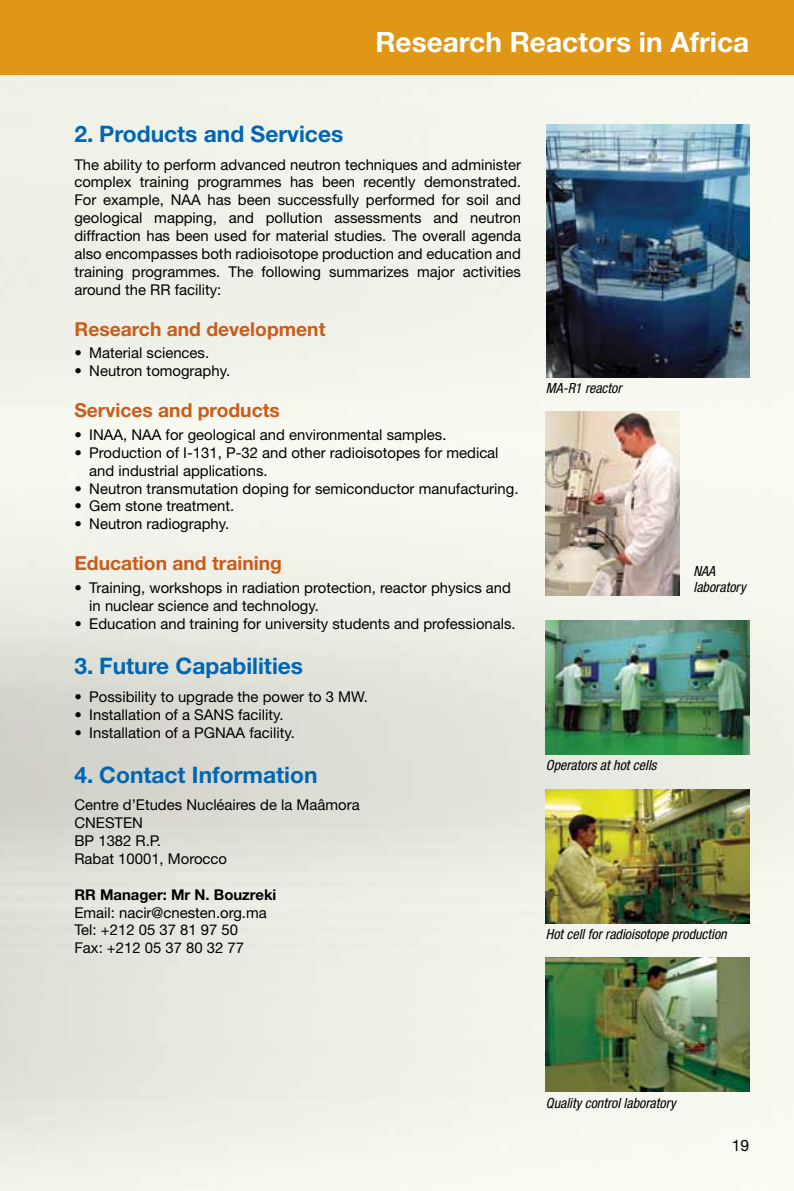
<style>
.page{position:relative;width:794px;height:1191px;background:#fff}
.page>*{position:absolute;margin:0;border:0;box-sizing:border-box;transform-origin:0 0}
.t1{font:700 28px "Helvetica Neue";color:#fff}
.t2{font:700 22.75px "Helvetica Neue";color:#0066b3}
.t3{font:700 19.25px "Helvetica Neue";color:#c85c1a}
.t4{font:15.75px "Helvetica Neue";color:#000}
.t5{font:14.88px/17.8px "Helvetica Neue";color:#000}
.t6{font:700 14.88px "Helvetica Neue East A";color:#000}
.t7{font:italic condensed 14px/16.8px "Helvetica Neue";color:#000}
</style>
<div class="page">
<img style="left:0;top:74px;width:794px;height:1117px">
<div style="left:0;top:0;width:794px;height:74px;background:#e09617"></div>
<img style="left:546px;top:124px;width:203px;height:253px">
<img style="left:546px;top:412px;width:134px;height:183px">
<img style="left:546px;top:620px;width:203px;height:134px">
<img style="left:546px;top:789px;width:203px;height:134px">
<img style="left:546px;top:957px;width:203px;height:134px">
<h1 class="t1" style="left:375px;top:24px;width:375px">Research Reactors in Africa</h1>
<h2 class="t2" style="left:74px;top:120px;width:270px">2. Products and Services</h2>
<p class="t5" style="left:74px;top:155px;width:448px;text-align:justify">The ability to perform advanced neutron techniques and administer complex training programmes has been recently demonstrated.<br>For example, NAA has been successfully performed for soil and geological mapping, and pollution assessments and neutron diffraction has been used for material studies. The overall agenda also encompasses both radioisotope production and education and training programmes. The following summarizes major activities around the RR facility:</p>
<p class="t3" style="left:74px;top:317px;width:252px">Research and development</p>
<p class="t5" style="left:74px;top:344px;width:136px">• Material sciences.</p>
<p class="t5" style="left:74px;top:362px;width:157px">• Neutron tomography.</p>
<p class="t3" style="left:74px;top:398px;width:207px">Services and products</p>
<p class="t5" style="left:74px;top:425px;width:373px">• INAA, NAA for geological and environmental samples.</p>
<p class="t5" style="left:89px;top:443px;width:411px;text-indent:-15px">• Production of I-131, P-32 and other radioisotopes for medical and industrial applications.</p>
<p class="t5" style="left:74px;top:479px;width:445px">• Neutron transmutation doping for semiconductor manufacturing.</p>
<p class="t5" style="left:74px;top:497px;width:161px">• Gem stone treatment.</p>
<p class="t5" style="left:74px;top:515px;width:156px">• Neutron radiography.</p>
<p class="t3" style="left:74px;top:551px;width:209px">Education and training</p>
<p class="t5" style="left:89px;top:578px;width:423px;text-indent:-15px">• Training, workshops in radiation protection, reactor physics and in nuclear science and technology.</p>
<p class="t5" style="left:74px;top:614px;width:443px">• Education and training for university students and professionals.</p>
<h2 class="t2" style="left:74px;top:652px;width:230px">3. Future Capabilities</h2>
<p class="t5" style="left:74px;top:687px;width:295px">• Possibility to upgrade the power to 3 MW.</p>
<p class="t5" style="left:74px;top:705px;width:211px">• Installation of a SANS facility.</p>
<p class="t5" style="left:74px;top:723px;width:222px">• Installation of a PGNAA facility.</p>
<h2 class="t2" style="left:74px;top:760px;width:244px">4. Contact Information</h2>
<p class="t5" style="left:74px;top:796px;width:287px">Centre d’Etudes Nucléaires de la Maâmora<br>CNESTEN<br>BP 1382 R.P.<br>Rabat 10001, Morocco</p>
<p class="t6" style="left:74px;top:885px;width:203px">RR Manager: Mr N. Bouzreki</p>
<p class="t5" style="left:74px;top:903px;width:194px">Email: nacir@cnesten.org.ma<br>Tel: +212 05 37 81 97 50<br>Fax: +212 05 37 80 32 77</p>
<p class="t7" style="left:546px;top:380px;width:77px">MA-R1 reactor</p>
<p class="t7" style="left:693px;top:562px;width:54px">NAA laboratory</p>
<p class="t7" style="left:546px;top:757px;width:112px">Operators at hot cells</p>
<p class="t7" style="left:546px;top:925px;width:182px">Hot cell for radioisotope production</p>
<p class="t7" style="left:546px;top:1094px;width:131px">Quality control laboratory</p>
<p class="t4" style="left:732px;top:1136px;width:19px">19</p>
</div>
